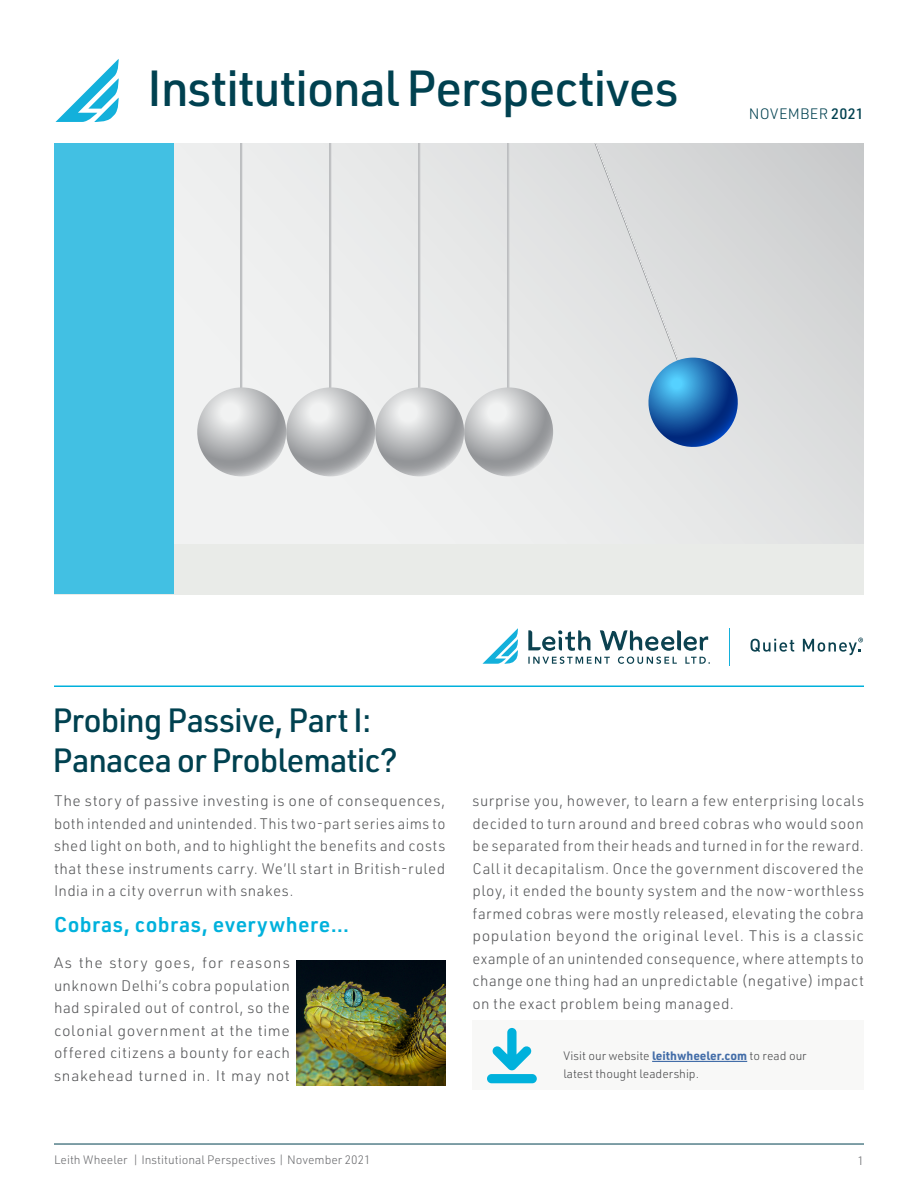
<style>
.page{position:relative;width:918px;height:1188px;background:#fff}
.page>*{position:absolute;margin:0;border:0;box-sizing:border-box;transform-origin:0 0}
.t1{font:500 49.65px "URWDIN";letter-spacing:-.03em;color:#004150}
.t2{font:500 33px "URWDIN";letter-spacing:-.03em;color:#004150}
.Body_Justified{font:600 21px "URWDIN";letter-spacing:.025em;color:#00b1dc}
.Body_Justified-2{font:300 15px/22.5px "URWDIN";letter-spacing:.035em;color:#57585a;text-align:justify}
.t3{font:300 14.85px "URWDIN";letter-spacing:.02em;color:#004150}
.t4{font:300 12px/18px "URWDIN";color:#4b4c4d}
.t5{font:300 12px "URWDIN";color:#6c6d70}
.s1{font-weight:500}
.s2{font-weight:700;color:#436da8}
</style>
<div class="page">
<hr style="left:54px;top:1144px;width:810px;height:1px;background:#004150">
<svg style="left:174px;top:143px;width:690px;height:401px"></svg>
<hr style="left:508px;top:143px;width:1px;height:276px;background:#c5c6c8">
<svg style="left:464px;top:387px;width:89px;height:89px;background:#bbbdbe"></svg>
<hr style="left:419px;top:143px;width:1px;height:276px;background:#c3c4c6">
<svg style="left:375px;top:387px;width:89px;height:89px;background:#bbbdbe"></svg>
<hr style="left:330px;top:143px;width:1px;height:276px;background:#c1c2c4">
<svg style="left:286px;top:387px;width:89px;height:89px;background:#bbbdbe"></svg>
<hr style="left:241px;top:143px;width:1px;height:276px;background:#bfc1c3">
<svg style="left:197px;top:387px;width:89px;height:89px;background:#bbbdbe"></svg>
<svg style="left:595px;top:143px;width:145px;height:306px;background:#c1ccd7"></svg>
<div style="left:54px;top:544px;width:810px;height:51px;background:#e9ebe8"></div>
<svg style="left:56px;top:59px;width:63px;height:63px"></svg>
<hr style="left:54px;top:686px;width:810px;height:1px;background:#00b1dc">
<div style="left:54px;top:143px;width:120px;height:451px;background:#42c0e3"></div>
<svg style="left:483px;top:628px;width:35px;height:36px"></svg>
<svg style="left:751px;top:639px;width:43px;height:13px"></svg>
<hr style="left:729px;top:628px;width:1px;height:38px;background:#13b0db">
<svg style="left:528px;top:630px;width:182px;height:34px"></svg>
<svg style="left:803px;top:638px;width:60px;height:17px"></svg>
<div style="left:472px;top:1020px;width:392px;height:69px;background:#f8f8f7"></div>
<svg style="left:487px;top:1028px;width:50px;height:55px"></svg>
<hr style="left:652px;top:1061px;width:95px;height:1px;background:#436da8">
<img style="left:297px;top:961px;width:148px;height:125px">
<p class="t1" style="left:147px;top:55px;width:533px">Institutional Perspectives</p>
<p class="t3" style="left:749px;top:104px;width:117px">NOVEMBER <span class="s1">2021</span></p>
<p class="t2" style="left:52px;top:698px;width:321px">Probing Passive, Part I:</p>
<p class="t2" style="left:52px;top:738px;width:347px">Panacea or Problematic?</p>
<p class="Body_Justified-2" style="left:54px;top:789px;width:393px">The story of passive investing is one of consequences, both intended and unintended. This two-part series aims to shed light on both, and to highlight the benefits and costs that these instruments carry. We’ll start in British-ruled India in a city overrun with snakes.</p>
<p class="Body_Justified" style="left:54px;top:911px;width:297px">Cobras, cobras, everywhere…</p>
<p class="Body_Justified-2" style="left:54px;top:951px;width:238px">As the story goes, for reasons unknown Delhi’s cobra population had spiraled out of control, so the colonial government at the time offered citizens a bounty for each snakehead turned in. It may not</p>
<p class="Body_Justified-2" style="left:472px;top:789px;width:393px">surprise you, however, to learn a few enterprising locals decided to turn around and breed cobras who would soon be separated from their heads and turned in for the reward.<br>Call it decapitalism. Once the government discovered the ploy, it ended the bounty system and the now-worthless farmed cobras were mostly released, elevating the cobra population beyond the original level. This is a classic example of an unintended consequence, where attempts to change one thing had an unpredictable (negative) impact on the exact problem being managed.</p>
<p class="t4" style="left:563px;top:1046px;width:245px">Visit our website <span class="s2">leithwheeler.com</span> to read our latest thought leadership.</p>
<p class="t5" style="left:54px;top:1152px;width:318px">Leith Wheeler | Institutional Perspectives | November 2021</p>
<p class="t5" style="left:858px;top:1153px;width:8px">1</p>
</div>
